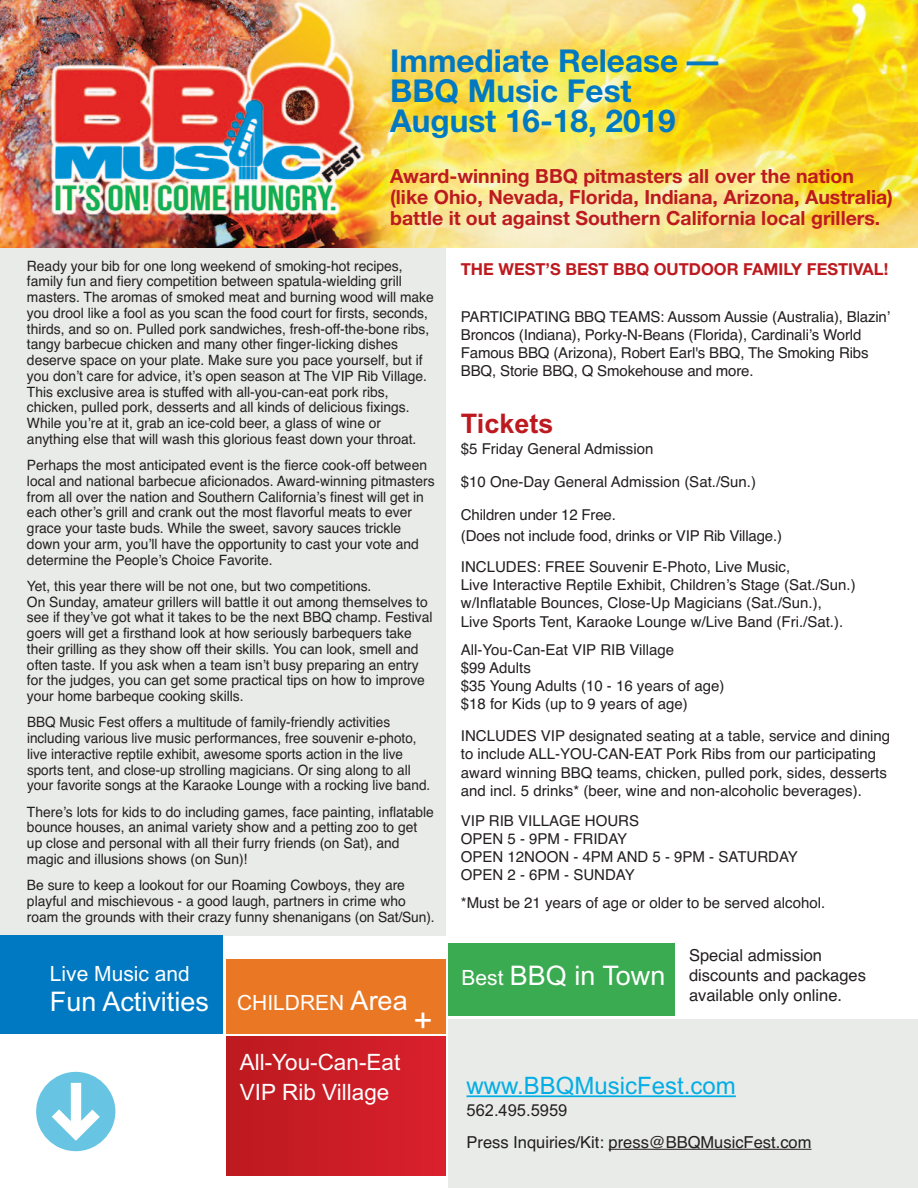
<style>
.page{position:relative;width:918px;height:1188px;background:#fff}
.page>*{position:absolute;margin:0;border:0;box-sizing:border-box;transform-origin:0 0}
.t1{font:33px "Arial";color:#fff}
.t2{font:700 31.5px "Helvetica Neue";color:#0079c2}
.t3{font:27px "Arial";color:#fff}
.t4{font:700 27px "Arial";color:#bd1a1f}
.t5{font:24px "Arial";color:#03ade5}
.t6{font:22.5px "Arial";color:#fff}
.t7{font:21px "Arial";color:#fff}
.t8{font:700 19.5px/21px "Helvetica Neue";color:#bd1a1f}
.t9{font:16.5px/19.8px "Helvetica";color:#231f20}
.t10{font:700 16.5px "Helvetica Neue";color:#bd1a1f}
.t11{font:16.5px "Arial";color:#231f20}
.t12{font:15px/18.3px "Helvetica";color:#231f20}
.t13{font:14.25px/15.8px "Helvetica";color:#231f20}
.t14{font:14.25px/15.8px "Helvetica";color:#231f20;scale:.95 1}
.s1{font-size:27px}
.s2{font-size:21px}
</style>
<div class="page">
<div style="left:0;top:0;width:446px;height:936px;background:#e9ebe8"></div>
<div style="left:449px;top:943px;width:226px;height:73px;background:#3bab51"></div>
<div style="left:0;top:936px;width:223px;height:97px;background:#0079c2"></div>
<div style="left:226px;top:959px;width:220px;height:74px;background:#ea7724"></div>
<div style="left:226px;top:1037px;width:220px;height:138px;background:linear-gradient(to right,#bc1a1f,#da202c)"></div>
<div style="left:449px;top:1019px;width:469px;height:169px;background:#e9ebe8"></div>
<hr style="left:466px;top:1095px;width:270px;height:2px;background:#03ade5">
<hr style="left:609px;top:1149px;width:203px;height:1px;background:#231f20">
<svg style="left:36px;top:1072px;width:79px;height:79px"></svg>
<img style="left:0;top:0;width:918px;height:247px">
<p class="t2" style="left:390px;top:50px;width:330px">Immediate Release —</p>
<p class="t2" style="left:390px;top:80px;width:243px">BBQ Music Fest</p>
<p class="t2" style="left:390px;top:110px;width:287px">August 16-18, 2019</p>
<p class="t8" style="left:390px;top:167px;width:465px">Award-winning BBQ pitmasters all over the nation</p>
<p class="t8" style="left:390px;top:188px;width:504px">(like Ohio, Nevada, Florida, Indiana, Arizona, Australia) battle it out against Southern California local grillers.</p>
<p class="t13" style="left:27px;top:259px;width:408px">Ready your bib for one long weekend of smoking-hot recipes, family fun and fiery competition between spatula-wielding grill masters. The aromas of smoked meat and burning wood will make you drool like a fool as you scan the food court for firsts, seconds, thirds, and so on. Pulled pork sandwiches, fresh-off-the-bone ribs, tangy barbecue chicken and many other finger-licking dishes deserve space on your plate. Make sure you pace yourself, but if you don’t care for advice, it’s open season at The VIP Rib Village.<br>This exclusive area is stuffed with all-you-can-eat pork ribs, chicken, pulled pork, desserts and all kinds of delicious fixings.<br>While you’re at it, grab an ice-cold beer, a glass of wine or anything else that will wash this glorious feast down your throat.</p>
<p class="t13" style="left:27px;top:459px;width:409px">Perhaps the most anticipated event is the fierce cook-off between local and national barbecue aficionados. Award-winning pitmasters from all over the nation and Southern California’s finest will get in each other’s grill and crank out the most flavorful meats to ever grace your taste buds. While the sweet, savory sauces trickle down your arm, you’ll have the opportunity to cast your vote and determine the People’s Choice Favorite.</p>
<p class="t13" style="left:27px;top:579px;width:407px">Yet, this year there will be not one, but two competitions.<br>On Sunday, amateur grillers will battle it out among themselves to see if they’ve got what it takes to be the next BBQ champ. Festival goers will get a firsthand look at how seriously barbequers take their grilling as they show off their skills. You can look, smell and often taste. If you ask when a team isn’t busy preparing an entry for the judges, you can get some practical tips on how to improve your home barbeque cooking skills.</p>
<p class="t14" style="left:27px;top:716px;width:426px">BBQ Music Fest offers a multitude of family-friendly activities including various live music performances, free souvenir e-photo, live interactive reptile exhibit, awesome sports action in the live sports tent, and close-up strolling magicians. Or sing along to all your favorite songs at the Karaoke Lounge with a rocking live band.</p>
<p class="t13" style="left:27px;top:805px;width:408px">There’s lots for kids to do including games, face painting, inflatable bounce houses, an animal variety show and a petting zoo to get up close and personal with all their furry friends (on Sat), and magic and illusions shows (on Sun)!</p>
<p class="t13" style="left:27px;top:879px;width:409px">Be sure to keep a lookout for our Roaming Cowboys, they are playful and mischievous - a good laugh, partners in crime who roam the grounds with their crazy funny shenanigans (on Sat/Sun).</p>
<p class="t7" style="left:50px;top:966px;width:142px">Live Music and</p>
<p class="t3" style="left:50px;top:991px;width:161px">Fun Activities</p>
<p class="t7" style="left:237px;top:995px;width:172px">CHILDREN <span class="s1">Area</span></p>
<p class="t1" style="left:414px;top:1008px;width:21px">+</p>
<p class="t6" style="left:240px;top:1054px;width:162px">All-You-Can-Eat</p>
<p class="t6" style="left:240px;top:1084px;width:151px">VIP Rib Village</p>
<p class="t10" style="left:461px;top:263px;width:429px">THE WEST’S BEST BBQ OUTDOOR FAMILY FESTIVAL!</p>
<p class="t12" style="left:461px;top:310px;width:431px">PARTICIPATING BBQ TEAMS: Aussom Aussie (Australia), Blazin’ Broncos (Indiana), Porky-N-Beans (Florida), Cardinali’s World Famous BBQ (Arizona), Robert Earl's BBQ, The Smoking Ribs BBQ, Storie BBQ, Q Smokehouse and more.</p>
<p class="t4" style="left:461px;top:408px;width:94px">Tickets</p>
<p class="t12" style="left:461px;top:441px;width:194px">$5 Friday General Admission</p>
<p class="t12" style="left:461px;top:474px;width:297px">$10 One-Day General Admission (Sat./Sun.)</p>
<p class="t12" style="left:461px;top:506px;width:323px;line-height:21px">Children under 12 Free.<br>(Does not include food, drinks or VIP Rib Village.)</p>
<p class="t12" style="left:461px;top:559px;width:396px">INCLUDES: FREE Souvenir E-Photo, Live Music,<br>Live Interactive Reptile Exhibit, Children’s Stage (Sat./Sun.) w/Inflatable Bounces, Close-Up Magicians (Sat./Sun.),</p>
<p class="t12" style="left:461px;top:614px;width:384px">Live Sports Tent, Karaoke Lounge w/Live Band (Fri./Sat.).</p>
<p class="t12" style="left:461px;top:642px;width:215px">All-You-Can-Eat VIP RIB Village</p>
<p class="t12" style="left:461px;top:660px;width:72px">$99 Adults</p>
<p class="t12" style="left:461px;top:678px;width:265px">$35 Young Adults (10 - 16 years of age)</p>
<p class="t12" style="left:461px;top:696px;width:228px">$18 for Kids (up to 9 years of age)</p>
<p class="t12" style="left:461px;top:728px;width:431px">INCLUDES VIP designated seating at a table, service and dining to include ALL-YOU-CAN-EAT Pork Ribs from our participating award winning BBQ teams, chicken, pulled pork, sides, desserts and incl. 5 drinks* (beer, wine and non-alcoholic beverages).</p>
<p class="t12" style="left:461px;top:813px;width:180px">VIP RIB VILLAGE HOURS</p>
<p class="t12" style="left:461px;top:831px;width:168px">OPEN 5 - 9PM - FRIDAY</p>
<p class="t12" style="left:461px;top:849px;width:339px">OPEN 12NOON - 4PM AND 5 - 9PM - SATURDAY</p>
<p class="t12" style="left:461px;top:867px;width:175px">OPEN 2 - 6PM - SUNDAY</p>
<p class="t12" style="left:461px;top:895px;width:366px">*Must be 21 years of age or older to be served alcohol.</p>
<p class="t9" style="left:689px;top:947px;width:179px">Special admission discounts and packages available only online.</p>
<p class="t3" style="left:462px;top:965px;width:205px"><span class="s2">Best</span> BBQ in Town</p>
<p class="t5" style="left:466px;top:1076px;width:271px">www.BBQMusicFest.com</p>
<p class="t11" style="left:466px;top:1104px;width:102px">562.495.5959</p>
<p class="t9" style="left:466px;top:1134px;width:347px">Press Inquiries/Kit: press@BBQMusicFest.com</p>
</div>
